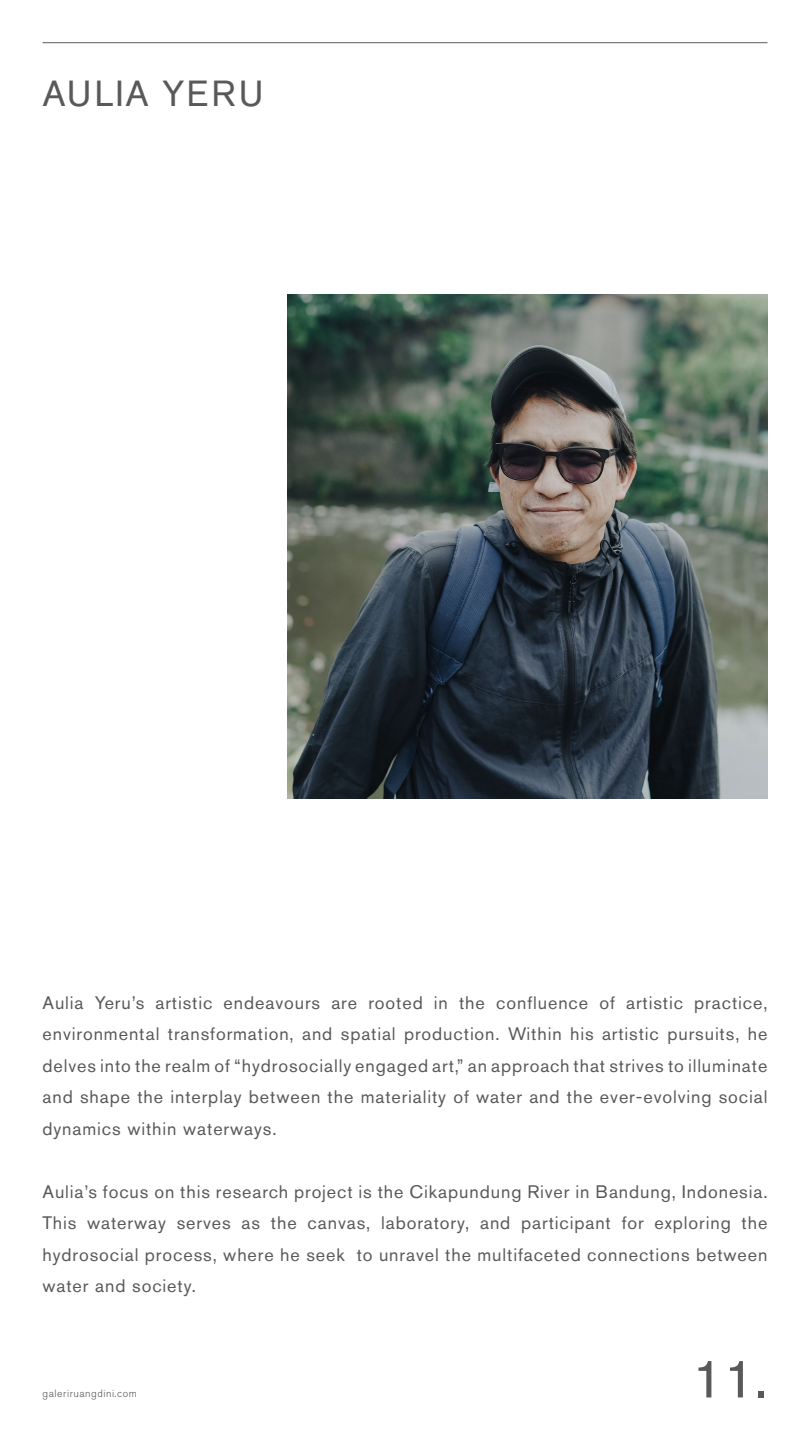
<style>
.page{position:relative;width:810px;height:1440px;background:#fff}
.page>*{position:absolute;margin:0;border:0;box-sizing:border-box;transform-origin:0 0}
.t1{font:54px "Akzidenz Grotesk Pro";color:#58595b}
.t2{font:36px "Akzidenz Grotesk Pro";letter-spacing:.05em;color:#58595b}
.t3{font:18px/31.5px "Akzidenz Grotesk Pro";letter-spacing:.05em;color:#58595b;text-align:justify}
.t4{font:300 10.5px "Akzidenz Grotesk Pro";letter-spacing:.05em;color:#58595b}
</style>
<div class="page">
<hr style="left:43px;top:43px;width:724px;height:1px;background:#58595b">
<img style="left:288px;top:294px;width:479px;height:505px">
<h2 class="t2" style="left:43px;top:70px;width:223px">AULIA YERU</h2>
<p class="t3" style="left:43px;top:986px;width:727px">Aulia Yeru’s artistic endeavours are rooted in the confluence of artistic practice, environmental transformation, and spatial production. Within his artistic pursuits, he delves into the realm of “hydrosocially engaged art,” an approach that strives to illuminate and shape the interplay between the materiality of water and the ever-evolving social dynamics within waterways.</p>
<p class="t3" style="left:43px;top:1175px;width:726px">Aulia’s focus on this research project is the Cikapundung River in Bandung, Indonesia.<br>This waterway serves as the canvas, laboratory, and participant for exploring the hydrosocial process, where he seek to unravel the multifaceted connections between water and society.</p>
<p class="t4" style="left:43px;top:1387px;width:96px">galeriruangdini.com</p>
<h1 class="t1" style="left:692px;top:1344px;width:77px">11.</h1>
</div>
